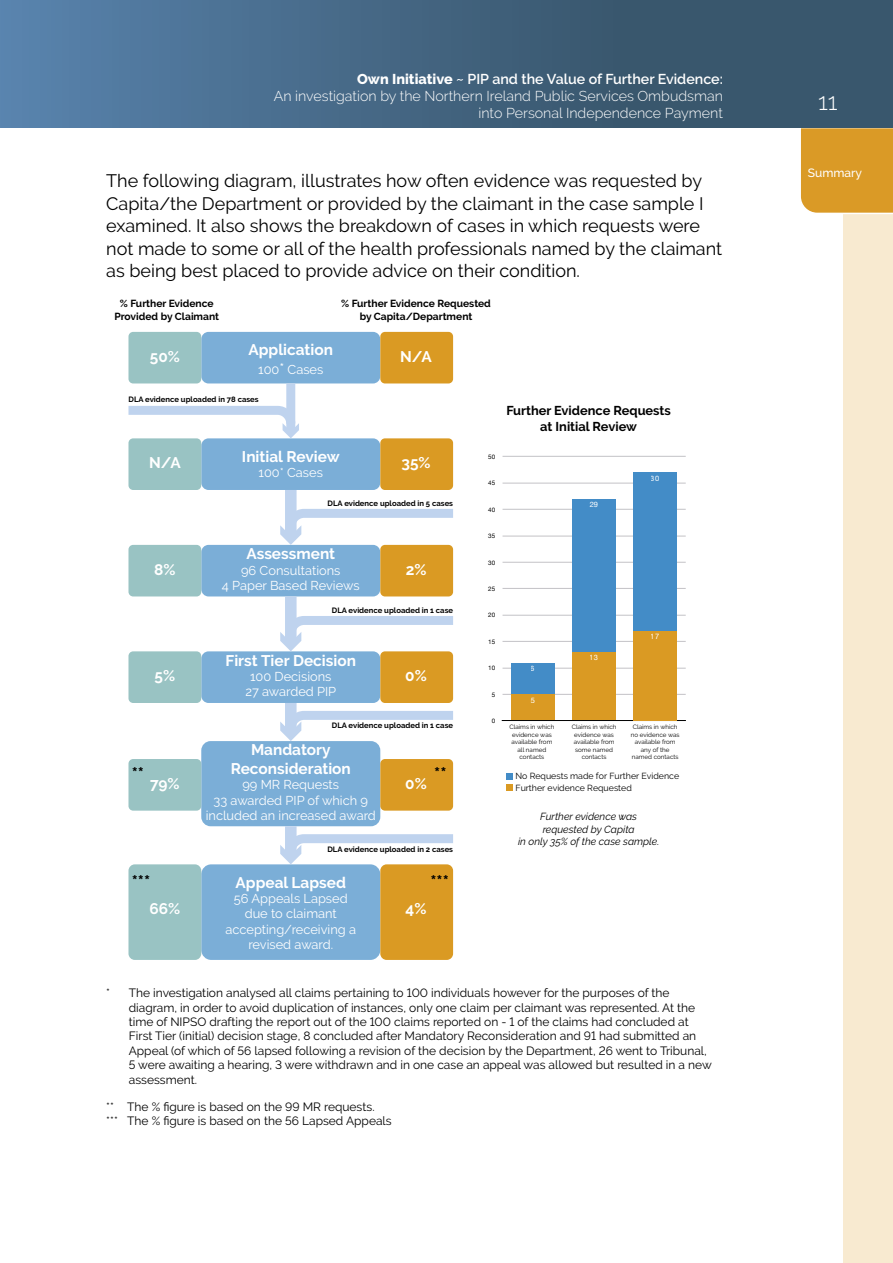
<style>
.page{position:relative;width:893px;height:1263px;background:#fff}
.page>*{position:absolute;margin:0;border:0;box-sizing:border-box;transform-origin:0 0}
.t1{font:300 24px "Raleway";color:#fff}
.body_text{font:18px/22.5px "Raleway";color:#000}
.t2{font:700 18px "Raleway";color:#000}
.t3{font:700 15.45px/18.5px "Raleway";color:#fff;text-align:center}
.t4{font:300 14.25px/17.1px "Raleway";color:#fff;text-align:right}
.t5{font:12.75px/15.5px "Raleway";color:#fff;text-align:center}
.t6{font:700 12.75px/15.5px "Raleway";color:#000;text-align:center}
.body_text-2{font:12px/14.4px "Raleway";color:#000}
.Footnote_text{font:12px "Raleway";color:#000}
.t7{font:500 12px "Raleway";color:#fff}
.t8{font:700 10.2px/12.3px "Raleway";color:#000;text-align:center}
.t9{font:italic 10.2px/12.3px "Raleway";color:#000;text-align:center}
.t10{font:8.85px "Raleway";color:#000}
.t11{font:700 7.65px "Raleway";color:#000}
.t12{font:7.5px "Helvetica Neue";color:#fff}
.t13{font:6.3px/7.5px "Raleway";color:#000;text-align:center}
.t14{font:6.3px "Helvetica Neue";color:#000}
.s1{font-weight:800}
.s2{font-weight:600}
.s3{font-size:15.45px}
</style>
<div class="page">
<div style="left:843px;top:130px;width:50px;height:1133px;background:#f8ead0"></div>
<div style="left:801px;top:128px;width:92px;height:86px;background:#da9a26"></div>
<div style="left:0;top:0;width:893px;height:128px;background:linear-gradient(to right,#567fa7,#324d5f)"></div>
<hr style="left:0;top:0;width:1px;height:128px;background:#5a85af">
<div style="left:201px;top:332px;width:179px;height:51px;background:#7baed7;border-radius:7px"></div>
<div style="left:128px;top:332px;width:73px;height:51px;background:#99c3c3;border-radius:5px"></div>
<div style="left:380px;top:332px;width:73px;height:51px;background:#da9a23;border-radius:5px"></div>
<div style="left:201px;top:438px;width:179px;height:52px;background:#7baed7;border-radius:7px"></div>
<div style="left:128px;top:438px;width:73px;height:52px;background:#99c3c3;border-radius:5px"></div>
<div style="left:380px;top:438px;width:73px;height:52px;background:#da9a23;border-radius:5px"></div>
<div style="left:201px;top:545px;width:179px;height:51px;background:#7baed7;border-radius:7px"></div>
<div style="left:128px;top:545px;width:73px;height:51px;background:#99c3c3;border-radius:5px"></div>
<div style="left:380px;top:545px;width:73px;height:51px;background:#da9a23;border-radius:5px"></div>
<div style="left:201px;top:651px;width:179px;height:52px;background:#7baed7;border-radius:7px"></div>
<div style="left:128px;top:651px;width:73px;height:52px;background:#99c3c3;border-radius:5px"></div>
<div style="left:380px;top:651px;width:73px;height:52px;background:#da9a23;border-radius:5px"></div>
<div style="left:201px;top:741px;width:179px;height:85px;background:#7baed7;border-radius:9px"></div>
<div style="left:128px;top:759px;width:73px;height:52px;background:#99c3c3;border-radius:5px"></div>
<div style="left:380px;top:759px;width:73px;height:52px;background:#da9a23;border-radius:5px"></div>
<div style="left:201px;top:864px;width:179px;height:96px;background:#7baed7;border-radius:10px"></div>
<div style="left:128px;top:864px;width:73px;height:96px;background:#99c3c3;border-radius:6px"></div>
<div style="left:380px;top:864px;width:73px;height:96px;background:#da9a23;border-radius:6px"></div>
<div style="left:286px;top:383px;width:9px;height:50px;background:#bfd3ee"></div>
<div style="left:285px;top:490px;width:12px;height:48px;background:#bfd3ee"></div>
<div style="left:285px;top:596px;width:12px;height:48px;background:#bfd3ee"></div>
<div style="left:285px;top:703px;width:12px;height:31px;background:#bfd3ee"></div>
<div style="left:285px;top:826px;width:12px;height:31px;background:#bfd3ee"></div>
<svg style="left:128px;top:401px;width:171px;height:37px"></svg>
<svg style="left:280px;top:504px;width:173px;height:41px"></svg>
<svg style="left:280px;top:611px;width:173px;height:40px"></svg>
<svg style="left:280px;top:706px;width:173px;height:35px"></svg>
<svg style="left:280px;top:830px;width:173px;height:34px"></svg>
<hr style="left:502px;top:694px;width:184px;height:1px;background:#c3c2c6">
<hr style="left:502px;top:668px;width:184px;height:1px;background:#c3c2c6">
<hr style="left:502px;top:641px;width:184px;height:1px;background:#c3c2c6">
<hr style="left:502px;top:615px;width:184px;height:1px;background:#c3c2c6">
<hr style="left:502px;top:588px;width:184px;height:1px;background:#c3c2c6">
<hr style="left:502px;top:562px;width:184px;height:1px;background:#c3c2c6">
<hr style="left:502px;top:536px;width:184px;height:1px;background:#c3c2c6">
<hr style="left:502px;top:509px;width:184px;height:1px;background:#c3c2c6">
<hr style="left:502px;top:483px;width:184px;height:1px;background:#c3c2c6">
<hr style="left:502px;top:456px;width:184px;height:1px;background:#c3c2c6">
<hr style="left:502px;top:720px;width:183px;height:1px;background:#000">
<div style="left:511px;top:663px;width:44px;height:32px;background:#438cc7"></div>
<div style="left:572px;top:499px;width:44px;height:153px;background:#438cc7"></div>
<div style="left:633px;top:472px;width:44px;height:159px;background:#438cc7"></div>
<div style="left:511px;top:695px;width:44px;height:25px;background:#da9a23"></div>
<div style="left:572px;top:652px;width:44px;height:68px;background:#da9a23"></div>
<div style="left:633px;top:631px;width:44px;height:89px;background:#da9a23"></div>
<div style="left:506px;top:784px;width:7px;height:7px;background:#da9a23"></div>
<div style="left:506px;top:773px;width:7px;height:6px;background:#438cc7"></div>
<p class="t4" style="left:274px;top:70px;width:451px"><span class="s1">Own Initiative</span> <span class="s2">~ PIP and the Value of Further Evidence:<br></span>An investigation by the Northern Ireland Public Services Ombudsman into Personal Independence Payment</p>
<p class="body_text" style="left:106px;top:169px;width:617px">The following diagram, illustrates how often evidence was requested by Capita/the Department or provided by the claimant in the case sample I examined. It also shows the breakdown of cases in which requests were not made to some or all of the health professionals named by the claimant as being best placed to provide advice on their condition.</p>
<p class="t8" style="left:114px;top:298px;width:106px">% Further Evidence<br>Provided by Claimant</p>
<p class="t8" style="left:341px;top:298px;width:151px">% Further Evidence Requested by Capita/Department</p>
<p class="t3" style="left:249px;top:340px;width:86px">Application</p>
<p class="t5" style="left:258px;top:361px;width:67px">100<span class="s3">*</span> Cases</p>
<p class="t3" style="left:150px;top:347px;width:32px">50%</p>
<p class="t3" style="left:400px;top:347px;width:33px">N/A</p>
<p class="t11" style="left:128px;top:395px;width:132px">DLA evidence uploaded in 78 cases</p>
<p class="t3" style="left:242px;top:447px;width:99px">Initial Review</p>
<p class="t5" style="left:259px;top:465px;width:66px">100* Cases</p>
<p class="t3" style="left:149px;top:453px;width:33px">N/A</p>
<p class="t3" style="left:401px;top:453px;width:31px">35%</p>
<p class="t11" style="left:328px;top:499px;width:127px">DLA evidence uploaded in 5 cases</p>
<p class="t3" style="left:246px;top:544px;width:90px">Assessment</p>
<p class="t5" style="left:222px;top:562px;width:139px">96 Consultations<br>4 Paper Based Reviews</p>
<p class="t3" style="left:154px;top:560px;width:23px">8%</p>
<p class="t3" style="left:406px;top:560px;width:22px">2%</p>
<p class="t11" style="left:332px;top:606px;width:123px">DLA evidence uploaded in 1 case</p>
<p class="t3" style="left:226px;top:651px;width:132px">First Tier Decision</p>
<p class="t5" style="left:245px;top:669px;width:92px">100 Decisions<br>27 awarded PIP</p>
<p class="t3" style="left:155px;top:666px;width:22px">5%</p>
<p class="t3" style="left:405px;top:666px;width:23px">0%</p>
<p class="t11" style="left:332px;top:720px;width:123px">DLA evidence uploaded in 1 case</p>
<p class="t3" style="left:231px;top:741px;width:122px">Mandatory<br>Reconsideration</p>
<p class="t5" style="left:206px;top:777px;width:172px">99 MR Requests<br>33 awarded PIP of which 9 included an increased award</p>
<p class="t2" style="left:132px;top:763px;width:14px">**</p>
<p class="t2" style="left:434px;top:763px;width:14px">**</p>
<p class="t3" style="left:150px;top:774px;width:31px">79%</p>
<p class="t3" style="left:405px;top:774px;width:23px">0%</p>
<p class="t11" style="left:327px;top:844px;width:127px">DLA evidence uploaded in 2 cases</p>
<p class="t2" style="left:132px;top:871px;width:20px">***</p>
<p class="t2" style="left:430px;top:871px;width:20px">***</p>
<p class="t3" style="left:236px;top:873px;width:112px">Appeal Lapsed</p>
<p class="t5" style="left:226px;top:891px;width:132px">56 Appeals Lapsed due to claimant accepting/receiving a revised award.</p>
<p class="t3" style="left:150px;top:900px;width:32px">66%</p>
<p class="t3" style="left:406px;top:900px;width:22px">4%</p>
<p class="t14" style="left:488px;top:452px;width:8px">50</p>
<p class="t14" style="left:488px;top:478px;width:8px">45</p>
<p class="t14" style="left:488px;top:505px;width:8px">40</p>
<p class="t14" style="left:488px;top:531px;width:8px">35</p>
<p class="t14" style="left:488px;top:558px;width:8px">30</p>
<p class="t14" style="left:488px;top:584px;width:8px">25</p>
<p class="t14" style="left:488px;top:611px;width:8px">20</p>
<p class="t14" style="left:488px;top:637px;width:8px">15</p>
<p class="t14" style="left:488px;top:663px;width:8px">10</p>
<p class="t14" style="left:492px;top:690px;width:5px">5</p>
<p class="t14" style="left:492px;top:716px;width:5px">0</p>
<p class="t6" style="left:506px;top:403px;width:166px">Further Evidence Requests at Initial Review</p>
<p class="t12" style="left:531px;top:663px;width:6px">6</p>
<p class="t12" style="left:531px;top:694px;width:6px">5</p>
<p class="t12" style="left:590px;top:499px;width:10px">29</p>
<p class="t12" style="left:590px;top:652px;width:10px">13</p>
<p class="t12" style="left:651px;top:472px;width:10px">30</p>
<p class="t12" style="left:651px;top:631px;width:10px">17</p>
<p class="t13" style="left:510px;top:723px;width:46px">Claims in which evidence was available from all named contacts</p>
<p class="t13" style="left:572px;top:723px;width:46px">Claims in which evidence was available from some named contacts</p>
<p class="t13" style="left:631px;top:723px;width:50px">Claims in which no evidence was available from any of the named contacts</p>
<p class="t10" style="left:515px;top:771px;width:165px">No Requests made for Further Evidence</p>
<p class="t10" style="left:515px;top:782px;width:118px">Further evidence Requested</p>
<p class="t9" style="left:518px;top:811px;width:143px">Further evidence was requested by Capita<br>in only 35% of the case sample.</p>
<p class="body_text-2" style="left:129px;top:986px;width:585px;text-indent:-22px">* The investigation analysed all claims pertaining to 100 individuals however for the purposes of the diagram, in order to avoid duplication of instances, only one claim per claimant was represented. At the time of NIPSO drafting the report out of the 100 claims reported on - 1 of the claims had concluded at First Tier (initial) decision stage, 8 concluded after Mandatory Reconsideration and 91 had submitted an Appeal (of which of 56 lapsed following a revision of the decision by the Department, 26 went to Tribunal, 5 were awaiting a hearing, 3 were withdrawn and in one case an appeal was allowed but resulted in a new assessment.</p>
<p class="Footnote_text" style="left:106px;top:1099px;width:270px">** The % figure is based on the 99 MR requests.</p>
<p class="Footnote_text" style="left:106px;top:1114px;width:287px">*** The % figure is based on the 56 Lapsed Appeals</p>
<h1 class="t1" style="left:818px;top:87px;width:21px">11</h1>
<p class="t7" style="left:808px;top:166px;width:56px">Summary</p>
</div>
